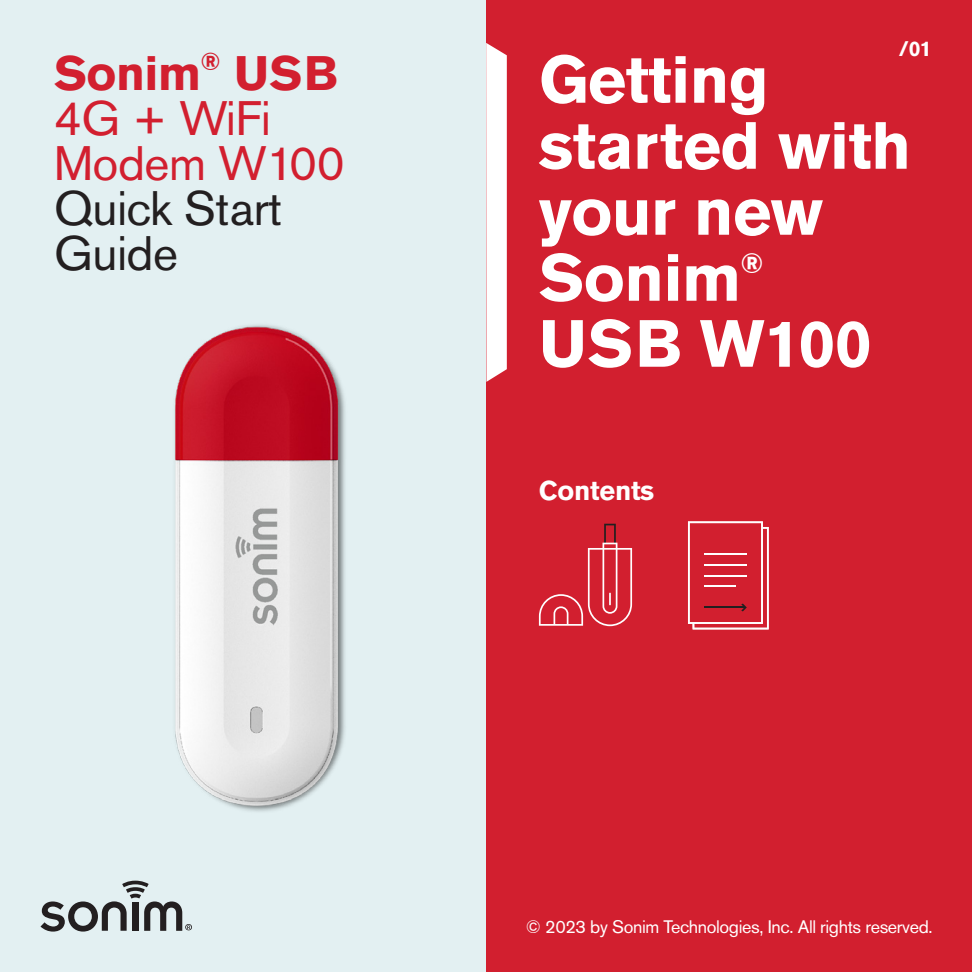
<style>
.page{position:relative;width:972px;height:972px;background:#fff}
.page>*{position:absolute;margin:0;border:0;box-sizing:border-box;transform-origin:0 0}
.t1{font:700 66px/66px "Akzidenz Grotesk Pro";letter-spacing:-.01em;color:#fff}
.t2{font:48px/45px "Akzidenz Grotesk Pro";letter-spacing:-.01em;color:#d21f2f}
.t3{font:48px/45px "Akzidenz Grotesk Pro";letter-spacing:-.01em;color:#231f20}
.t4{font:700 27.9px "Akzidenz Grotesk Pro";color:#fff}
.t5{font:700 27px "Akzidenz Grotesk Pro";letter-spacing:-.01em;color:#fff}
.t6{font:700 21px "Akzidenz Grotesk Pro";color:#fff}
.t7{font:18px "Akzidenz Grotesk Pro";letter-spacing:-.02em;color:#fff}
.s1{font-weight:700}
</style>
<div class="page">
<div style="left:486px;top:0;width:486px;height:972px;background:#d21f2f"></div>
<svg style="left:486px;top:43px;width:21px;height:339px"></svg>
<svg style="left:539px;top:524px;width:93px;height:102px"></svg>
<svg style="left:688px;top:521px;width:81px;height:108px"></svg>
<div style="left:0;top:0;width:486px;height:972px;background:#e3f0f2"></div>
<svg style="left:40px;top:881px;width:152px;height:51px"></svg>
<img style="left:174px;top:325px;width:171px;height:487px">
<p class="t2" style="left:54px;top:51px;width:292px"><span class="s1">Sonim</span><sup>®</sup> <span class="s1">USB<br></span>4G + WiFi<br>Modem W100</p>
<p class="t3" style="left:54px;top:186px;width:230px">Quick Start<br>Guide</p>
<p class="t6" style="left:899px;top:35px;width:34px">/01</p>
<p class="t1" style="left:539px;top:46px;width:374px">Getting started with your new<br>Sonim</p>
<p class="t4" style="left:741px;top:245px;width:25px">®</p>
<p class="t1" style="left:539px;top:310px;width:334px">USB W100</p>
<p class="t5" style="left:539px;top:473px;width:117px">Contents</p>
<p class="t7" style="left:526px;top:915px;width:408px">© 2023 by Sonim Technologies, Inc. All rights reserved.</p>
</div>
